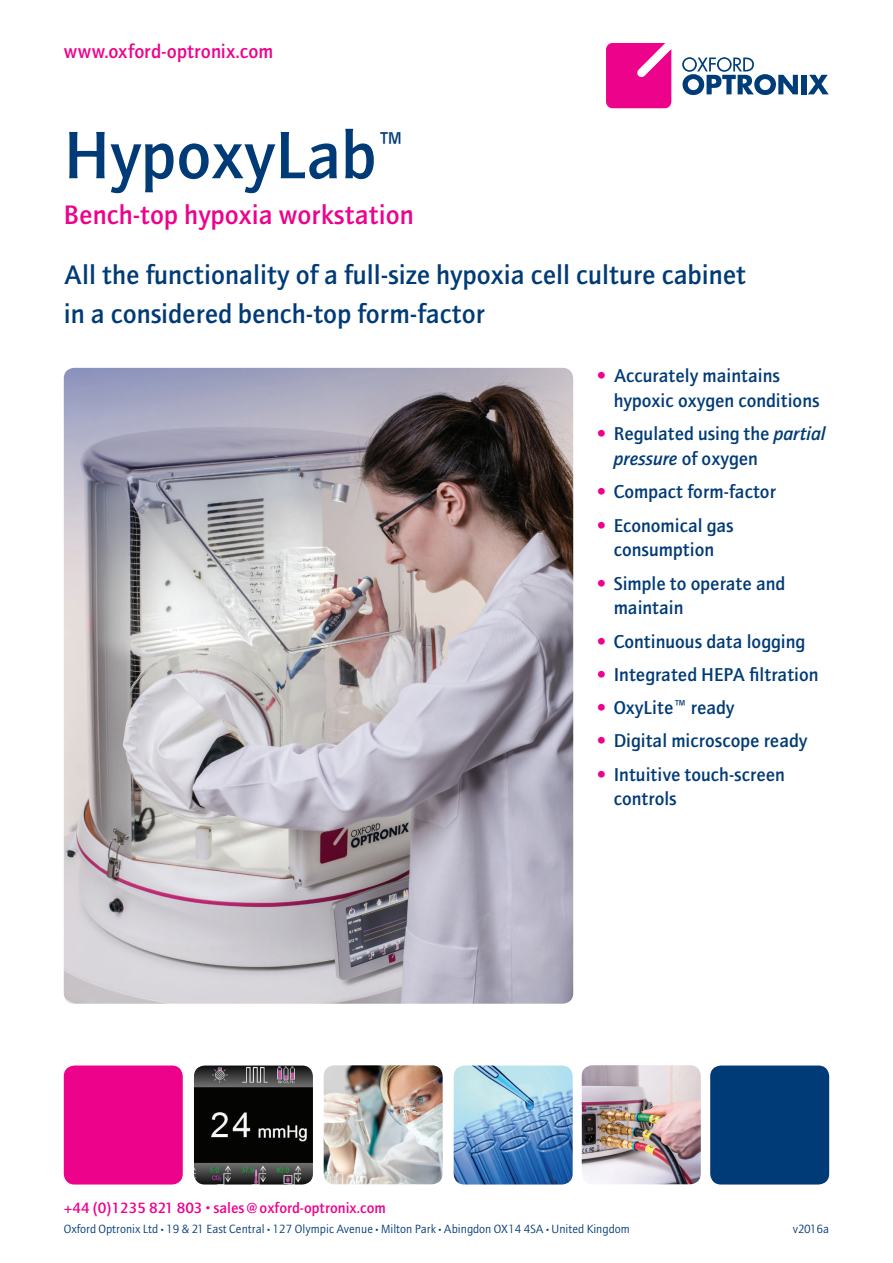
<style>
.page{position:relative;width:893px;height:1263px;background:#fff}
.page>*{position:absolute;margin:0;border:0;box-sizing:border-box;transform-origin:0 0}
.t1{font:500 67.5px "AT Quay Sans";color:#013b77}
.t2{font:500 27px/39px "AT Quay Sans";color:#013b77}
.t3{font:500 27px "AT Quay Sans";color:#ed028c}
.t4{font:500 19.5px "AT Quay Sans";letter-spacing:-.005em;color:#ed028c}
.t5{font:500 18.75px/24.8px "AT Quay Sans";color:#013b77}
.t6{font:500 15px "AT Quay Sans";color:#ed028c}
.t7{font:12px "AT Quay Sans";color:#013b77}
.s1{color:#ed028c}
.s2{font-style:italic}
.s3{font-size:9px}
.s4{font-size:6px}
</style>
<div class="page">
<svg style="left:682px;top:57px;width:116px;height:38px"></svg>
<div style="left:801px;top:75px;width:5px;height:19px;background:#003d78"></div>
<svg style="left:808px;top:75px;width:21px;height:19px"></svg>
<svg style="left:606px;top:43px;width:65px;height:65px;background:#ee1996"></svg>
<img style="left:64px;top:368px;width:509px;height:636px">
<div style="left:64px;top:1065px;width:119px;height:119px;background:#ed028c;border-radius:11px"></div>
<img style="left:194px;top:1065px;width:119px;height:119px">
<img style="left:454px;top:1065px;width:119px;height:119px">
<div style="left:710px;top:1065px;width:119px;height:119px;background:#013b77;border-radius:11px"></div>
<img style="left:324px;top:1065px;width:119px;height:119px">
<img style="left:582px;top:1065px;width:119px;height:119px">
<p class="t4" style="left:64px;top:43px;width:211px">www.oxford-optronix.com</p>
<h1 class="t1" style="left:64px;top:127px;width:343px">HypoxyLab<sup>™</sup></h1>
<h2 class="t3" style="left:64px;top:204px;width:352px">Bench-top hypoxia workstation</h2>
<h2 class="t2" style="left:64px;top:257px;width:684px">All the functionality of a full-size hypoxia cell culture cabinet in a considered bench-top form-factor</h2>
<p class="t5" style="left:614px;top:365px;width:207px;text-indent:-17px"><span class="s1">•</span> Accurately maintains hypoxic oxygen conditions</p>
<p class="t5" style="left:614px;top:423px;width:213px;text-indent:-17px"><span class="s1">•</span> Regulated using the <span class="s2">partial pressure</span> of oxygen</p>
<p class="t5" style="left:597px;top:481px;width:181px"><span class="s1">•</span> Compact form-factor</p>
<p class="t5" style="left:597px;top:514px;width:139px;text-align:center"><span class="s1">•</span> Economical gas consumption</p>
<p class="t5" style="left:614px;top:572px;width:173px;text-indent:-17px"><span class="s1">•</span> Simple to operate and maintain</p>
<p class="t5" style="left:597px;top:630px;width:210px"><span class="s1">•</span> Continuous data logging</p>
<p class="t5" style="left:597px;top:664px;width:223px"><span class="s1">•</span> Integrated HEPA filtration</p>
<p class="t5" style="left:597px;top:697px;width:139px"><span class="s1">•</span> OxyLite™ ready</p>
<p class="t5" style="left:597px;top:730px;width:212px"><span class="s1">•</span> Digital microscope ready</p>
<p class="t5" style="left:614px;top:763px;width:173px;text-indent:-17px"><span class="s1">•</span> Intuitive touch-screen controls</p>
<p class="t6" style="left:64px;top:1201px;width:324px">+44 (0)1235 821 803 <span class="s3">•</span> sales@oxford-optronix.com</p>
<p class="t7" style="left:64px;top:1224px;width:568px">Oxford Optronix Ltd <span class="s4">•</span> 19 &amp; 21 East Central <span class="s4">•</span> 127 Olympic Avenue <span class="s4">•</span> Milton Park <span class="s4">•</span> Abingdon OX14 4SA <span class="s4">•</span> United Kingdom</p>
<p class="t7" style="left:793px;top:1224px;width:38px">v2016a</p>
</div>
